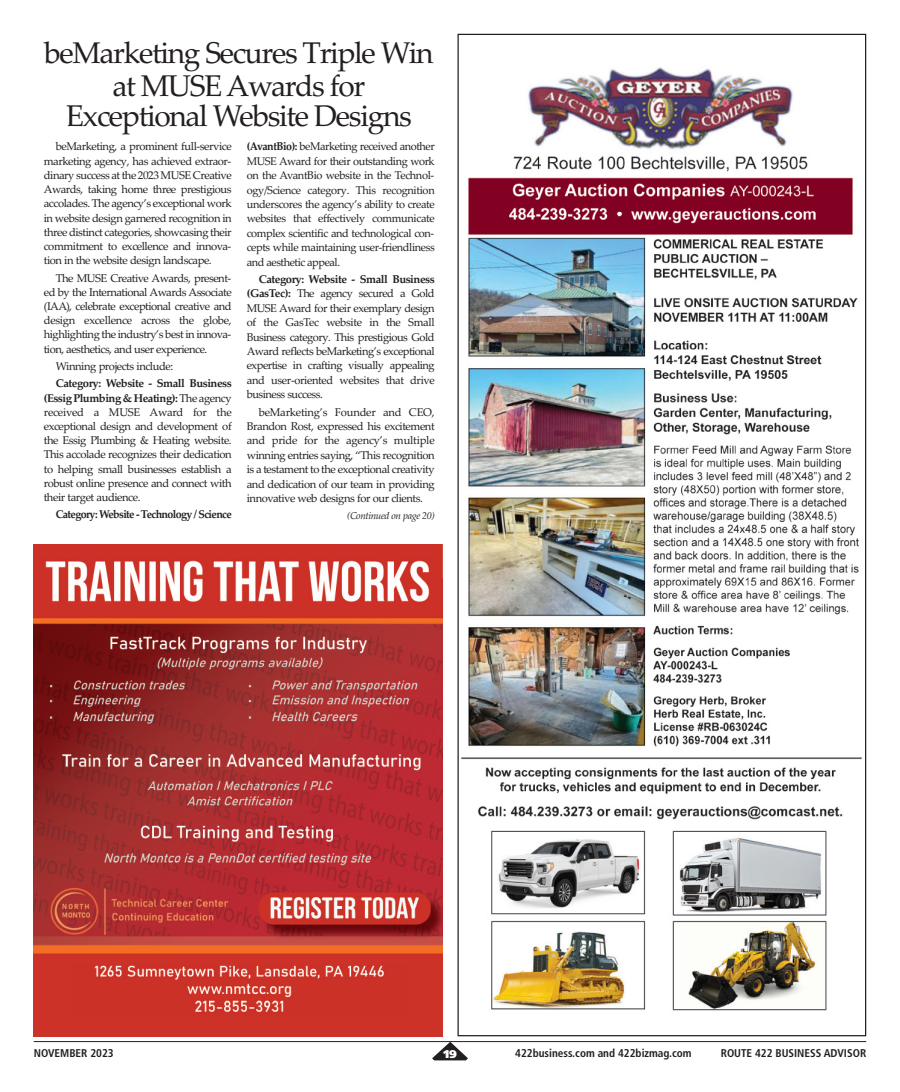
<style>
.page{position:relative;width:900px;height:1092px;background:#fff}
.page>*{position:absolute;margin:0;border:0;box-sizing:border-box;transform-origin:0 0}
.t1{font:30px/31.2px "Palatino Linotype";letter-spacing:-.045em;color:#231f20;text-align:center}
.t2{font:11.25px/14.4px "Palatino Linotype";letter-spacing:-.04em;color:#231f20;text-align:justify}
.t3{font:700 condensed 11.25px "Frutiger";color:#231f20}
.t4{font:700 11.25px "Palatino Linotype";letter-spacing:-.055em;color:#231f20;scale:.95 1}
.t5{font:900 11.25px "Frutiger";color:#fff}
.t6{font:italic 10px "Palatino Linotype";letter-spacing:-.04em;color:#231f20}
.s1{font-weight:700}
</style>
<div class="page">
<hr style="left:34px;top:1041px;width:832px;height:1px;background:#231f20">
<svg style="left:432px;top:1041px;width:36px;height:19px"></svg>
<img style="left:461px;top:67px;width:401px;height:944px">
<img style="left:34px;top:544px;width:408px;height:492px">
<h1 class="t1" style="left:44px;top:37px;width:391px">beMarketing Secures Triple Win at MUSE Awards for<br>Exceptional Website Designs</h1>
<p class="t2" style="left:44px;top:139px;width:189px;text-indent:12px">beMarketing, a prominent full-service marketing agency, has achieved extraor&shy;dinary success at the 2023 MUSE Creative Awards, taking home three prestigious accolades. The agency’s exceptional work in website design garnered recognition in three distinct categories, showcasing their commitment to excellence and innova&shy;tion in the website design landscape.</p>
<p class="t2" style="left:44px;top:270px;width:189px;text-indent:12px">The MUSE Creative Awards, present&shy;ed by the International Awards Associate (IAA), celebrate exceptional creative and design excellence across the globe, highlighting the industry’s best in innova&shy;tion, aesthetics, and user experience.</p>
<p class="t2" style="left:56px;top:359px;width:119px">Winning projects include:</p>
<p class="t2" style="left:44px;top:376px;width:189px;text-indent:12px"><span class="s1">Category: Website - Small Business (Essig Plumbing &amp; Heating):</span> The agency received a MUSE Award for the exceptional design and development of the Essig Plumbing &amp; Heating website.<br>This accolade recognizes their dedication to helping small businesses establish a robust online presence and connect with their target audience.</p>
<p class="t4" style="left:56px;top:508px;width:187px">Category: Website - Technology / Science</p>
<p class="t2" style="left:247px;top:139px;width:189px"><span class="s1">(AvantBio):</span> beMarketing received another MUSE Award for their outstanding work on the AvantBio website in the Technol&shy;ogy/Science category. This recognition underscores the agency’s ability to create websites that effectively communicate complex scientific and technological con&shy;cepts while maintaining user-friendliness and aesthetic appeal.</p>
<p class="t2" style="left:247px;top:272px;width:190px;text-indent:12px"><span class="s1">Category: Website - Small Business (GasTec):</span> The agency secured a Gold MUSE Award for their exemplary design of the GasTec website in the Small Business category. This prestigious Gold Award reflects beMarketing’s exceptional expertise in crafting visually appealing and user-oriented websites that drive business success.</p>
<p class="t2" style="left:247px;top:404px;width:189px;text-indent:12px">beMarketing’s Founder and CEO, Brandon Rost, expressed his excitement and pride for the agency’s multiple winning entries saying, “This recognition is a testament to the exceptional creativity and dedication of our team in providing innovative web designs for our clients.</p>
<p class="t6" style="left:347px;top:509px;width:89px">(Continued on page 20)</p>
<p class="t3" style="left:34px;top:1048px;width:82px">NOVEMBER 2023</p>
<p class="t5" style="left:443px;top:1049px;width:15px">19</p>
<p class="t3" style="left:515px;top:1048px;width:178px">422business.com and 422bizmag.com</p>
<p class="t3" style="left:721px;top:1048px;width:147px">ROUTE 422 BUSINESS ADVISOR</p>
</div>
